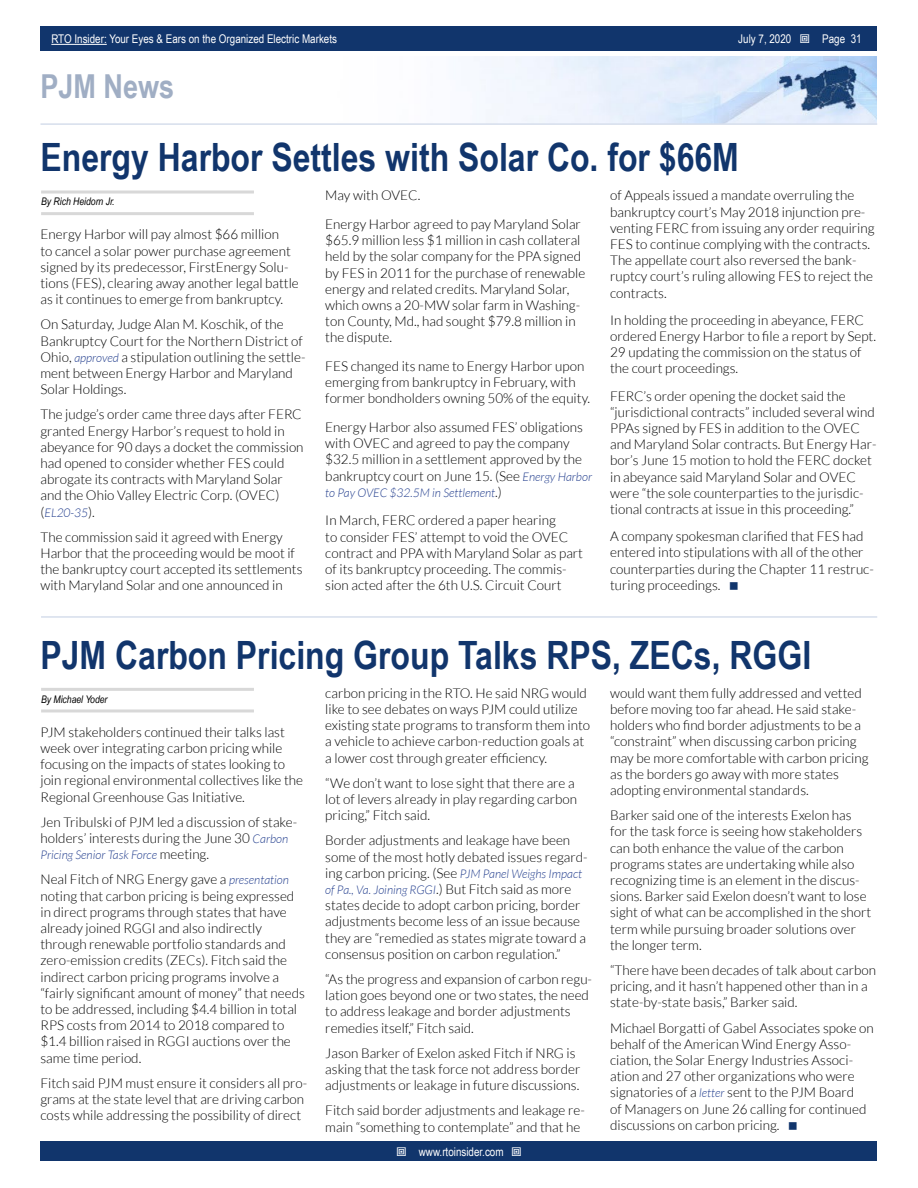
<style>
.page{position:relative;width:918px;height:1188px;background:#fff}
.page>*{position:absolute;margin:0;border:0;box-sizing:border-box;transform-origin:0 0}
.t1{font:700 39px "Arial Narrow";color:#11356c}
.t2{font:700 33px "Arial Narrow";color:#a0aec4}
.t3{font:300 13.5px/16.2px "Lato";color:#000}
.t4{font:italic 300 12px "Lato";color:#25408f}
.t5{font:12px "Arial Narrow";color:#fff}
.t6{font:italic 10.5px "Arial Narrow";color:#000}
.s1{font-style:italic;font-size:12px;color:#25408f}
.s2{font-style:normal;font-size:13.5px;color:#000}
</style>
<div class="page">
<div style="left:41px;top:1142px;width:836px;height:19px;background:#11356c"></div>
<div style="left:41px;top:27px;width:836px;height:24px;background:#11356c"></div>
<hr style="left:51px;top:44px;width:56px;height:1px;background:#fff">
<img style="left:474px;top:56px;width:403px;height:67px">
<hr style="left:40px;top:123px;width:837px;height:2px;background:#d6deec">
<hr style="left:41px;top:191px;width:213px;height:3px;background:#d8d8d8">
<hr style="left:41px;top:212px;width:213px;height:3px;background:#d8d8d8">
<hr style="left:41px;top:688px;width:213px;height:3px;background:#d8d8d8">
<hr style="left:41px;top:709px;width:213px;height:3px;background:#d8d8d8">
<hr style="left:41px;top:616px;width:836px;height:2px;background:#d6deec">
<p class="t5" style="left:51px;top:30px;width:287px">RTO Insider: Your Eyes &amp; Ears on the Organized Electric Markets</p>
<p class="t5" style="left:738px;top:30px;width:55px">July 7, 2020</p>
<p class="t5" style="left:822px;top:30px;width:41px">Page 31</p>
<h2 class="t2" style="left:40px;top:61px;width:135px">PJM News</h2>
<h1 class="t1" style="left:40px;top:128px;width:700px">Energy Harbor Settles with Solar Co. for $66M</h1>
<p class="t6" style="left:41px;top:194px;width:75px">By Rich Heidorn Jr.</p>
<p class="t3" style="left:610px;top:188px;width:266px">of Appeals issued a mandate overruling the bankruptcy court’s May 2018 injunction pre&shy;venting FERC from issuing any order requiring FES to continue complying with the contracts.<br>The appellate court also reversed the bank&shy;ruptcy court’s ruling allowing FES to reject the contracts.</p>
<p class="t3" style="left:610px;top:312px;width:267px">In holding the proceeding in abeyance, FERC ordered Energy Harbor to file a report by Sept.<br>29 updating the commission on the status of the court proceedings.</p>
<p class="t3" style="left:610px;top:388px;width:268px">FERC’s order opening the docket said the “jurisdictional contracts” included several wind PPAs signed by FES in addition to the OVEC and Maryland Solar contracts. But Energy Har&shy;bor’s June 15 motion to hold the FERC docket in abeyance said Maryland Solar and OVEC were “the sole counterparties to the jurisdic&shy;tional contracts at issue in this proceeding.”</p>
<p class="t3" style="left:610px;top:528px;width:265px">A company spokesman clarified that FES had entered into stipulations with all of the other counterparties during the Chapter 11 restruc&shy;turing proceedings.</p>
<p class="t3" style="left:325px;top:181px;width:257px;line-height:28.7px">May with OVEC.<br>Energy Harbor agreed to pay Maryland Solar</p>
<p class="t3" style="left:325px;top:232px;width:261px">$65.9 million less $1 million in cash collateral held by the solar company for the PPA signed by FES in 2011 for the purchase of renewable energy and related credits. Maryland Solar, which owns a 20-MW solar farm in Washing&shy;ton County, Md., had sought $79.8 million in the dispute.</p>
<p class="t3" style="left:325px;top:358px;width:266px">FES changed its name to Energy Harbor upon emerging from bankruptcy in February, with former bondholders owning 50% of the equity.</p>
<p class="t3" style="left:325px;top:419px;width:268px">Energy Harbor also assumed FES’ obligations with OVEC and agreed to pay the company $32.5 million in a settlement approved by the bankruptcy court on June 15. (See <span class="s1">Energy Harbor</span></p>
<p class="t4" style="left:325px;top:486px;width:178px">to Pay OVEC $32.5M in Settlement<span class="s2">.)</span></p>
<p class="t3" style="left:325px;top:513px;width:259px">In March, FERC ordered a paper hearing<br>to consider FES’ attempt to void the OVEC contract and PPA with Maryland Solar as part of its bankruptcy proceeding. The commis&shy;sion acted after the 6th U.S. Circuit Court</p>
<p class="t3" style="left:40px;top:227px;width:260px">Energy Harbor will pay almost $66 million<br>to cancel a solar power purchase agreement signed by its predecessor, FirstEnergy Solu&shy;tions (FES), clearing away another legal battle as it continues to emerge from bankruptcy.</p>
<p class="t3" style="left:40px;top:317px;width:267px">On Saturday, Judge Alan M. Koschik, of the Bankruptcy Court for the Northern District of Ohio, <span class="s1">approved</span> a stipulation outlining the settle&shy;ment between Energy Harbor and Maryland Solar Holdings.</p>
<p class="t3" style="left:41px;top:407px;width:265px">The judge’s order came three days after FERC granted Energy Harbor’s request to hold in abeyance for 90 days a docket the commission had opened to consider whether FES could abrogate its contracts with Maryland Solar and the Ohio Valley Electric Corp. (OVEC)</p>
<p class="t4" style="left:41px;top:506px;width:56px"><span class="s2">(</span>EL20-35<span class="s2">).</span></p>
<p class="t3" style="left:41px;top:529px;width:264px">The commission said it agreed with Energy Harbor that the proceeding would be moot if the bankruptcy court accepted its settlements with Maryland Solar and one announced in</p>
<h1 class="t1" style="left:40px;top:625px;width:772px">PJM Carbon Pricing Group Talks RPS, ZECs, RGGI</h1>
<p class="t6" style="left:41px;top:692px;width:68px">By Michael Yoder</p>
<p class="t3" style="left:325px;top:685px;width:266px">carbon pricing in the RTO. He said NRG would like to see debates on ways PJM could utilize existing state programs to transform them into a vehicle to achieve carbon-reduction goals at a lower cost through greater efficiency.</p>
<p class="t3" style="left:325px;top:775px;width:253px">“We don’t want to lose sight that there are a lot of levers already in play regarding carbon pricing,” Fitch said.</p>
<p class="t3" style="left:325px;top:832px;width:264px">Border adjustments and leakage have been some of the most hotly debated issues regard&shy;ing carbon pricing. (See <span class="s1">PJM Panel Weighs Impact</span></p>
<p class="t4" style="left:325px;top:883px;width:248px">of Pa., Va. Joining RGGI<span class="s2">.) But Fitch said as more</span></p>
<p class="t3" style="left:325px;top:897px;width:262px">states decide to adopt carbon pricing, border adjustments become less of an issue because they are “remedied as states migrate toward a consensus position on carbon regulation.”</p>
<p class="t3" style="left:325px;top:971px;width:268px">“As the progress and expansion of carbon regu&shy;lation goes beyond one or two states, the need to address leakage and border adjustments remedies itself,” Fitch said.</p>
<p class="t3" style="left:325px;top:1045px;width:257px">Jason Barker of Exelon asked Fitch if NRG is asking that the task force not address border adjustments or leakage in future discussions.</p>
<p class="t3" style="left:325px;top:1102px;width:261px">Fitch said border adjustments and leakage re&shy;main “something to contemplate” and that he</p>
<p class="t3" style="left:610px;top:685px;width:260px">would want them fully addressed and vetted before moving too far ahead. He said stake&shy;holders who find border adjustments to be a “constraint” when discussing carbon pricing may be more comfortable with carbon pricing as the borders go away with more states adopting environmental standards.</p>
<p class="t3" style="left:610px;top:807px;width:263px">Barker said one of the interests Exelon has for the task force is seeing how stakeholders can both enhance the value of the carbon programs states are undertaking while also recognizing time is an element in the discus&shy;sions. Barker said Exelon doesn’t want to lose sight of what can be accomplished in the short term while pursuing broader solutions over the longer term.</p>
<p class="t3" style="left:610px;top:962px;width:267px">“There have been decades of talk about carbon pricing, and it hasn’t happened other than in a state-by-state basis,” Barker said.</p>
<p class="t3" style="left:610px;top:1020px;width:265px">Michael Borgatti of Gabel Associates spoke on behalf of the American Wind Energy Asso&shy;ciation, the Solar Energy Industries Associ&shy;ation and 27 other organizations who were signatories of a <span class="s1">letter</span> sent to the PJM Board<br>of Managers on June 26 calling for continued discussions on carbon pricing.</p>
<p class="t3" style="left:40px;top:724px;width:264px">PJM stakeholders continued their talks last week over integrating carbon pricing while focusing on the impacts of states looking to join regional environmental collectives like the Regional Greenhouse Gas Initiative.</p>
<p class="t3" style="left:40px;top:814px;width:258px">Jen Tribulski of PJM led a discussion of stake&shy;holders’ interests during the June 30 <span class="s1">Carbon</span></p>
<p class="t4" style="left:40px;top:848px;width:170px">Pricing Senior Task Force <span class="s2">meeting.</span></p>
<p class="t3" style="left:40px;top:871px;width:266px">Neal Fitch of NRG Energy gave a <span class="s1">presentation </span>noting that carbon pricing is being expressed in direct programs through states that have already joined RGGI and also indirectly through renewable portfolio standards and zero-emission credits (ZECs). Fitch said the indirect carbon pricing programs involve a “fairly significant amount of money” that needs to be addressed, including $4.4 billion in total RPS costs from 2014 to 2018 compared to $1.4 billion raised in RGGI auctions over the same time period.</p>
<p class="t3" style="left:41px;top:1075px;width:268px">Fitch said PJM must ensure it considers all pro&shy;grams at the state level that are driving carbon costs while addressing the possibility of direct</p>
<p class="t5" style="left:419px;top:1143px;width:86px">www.rtoinsider.com</p>
</div>
